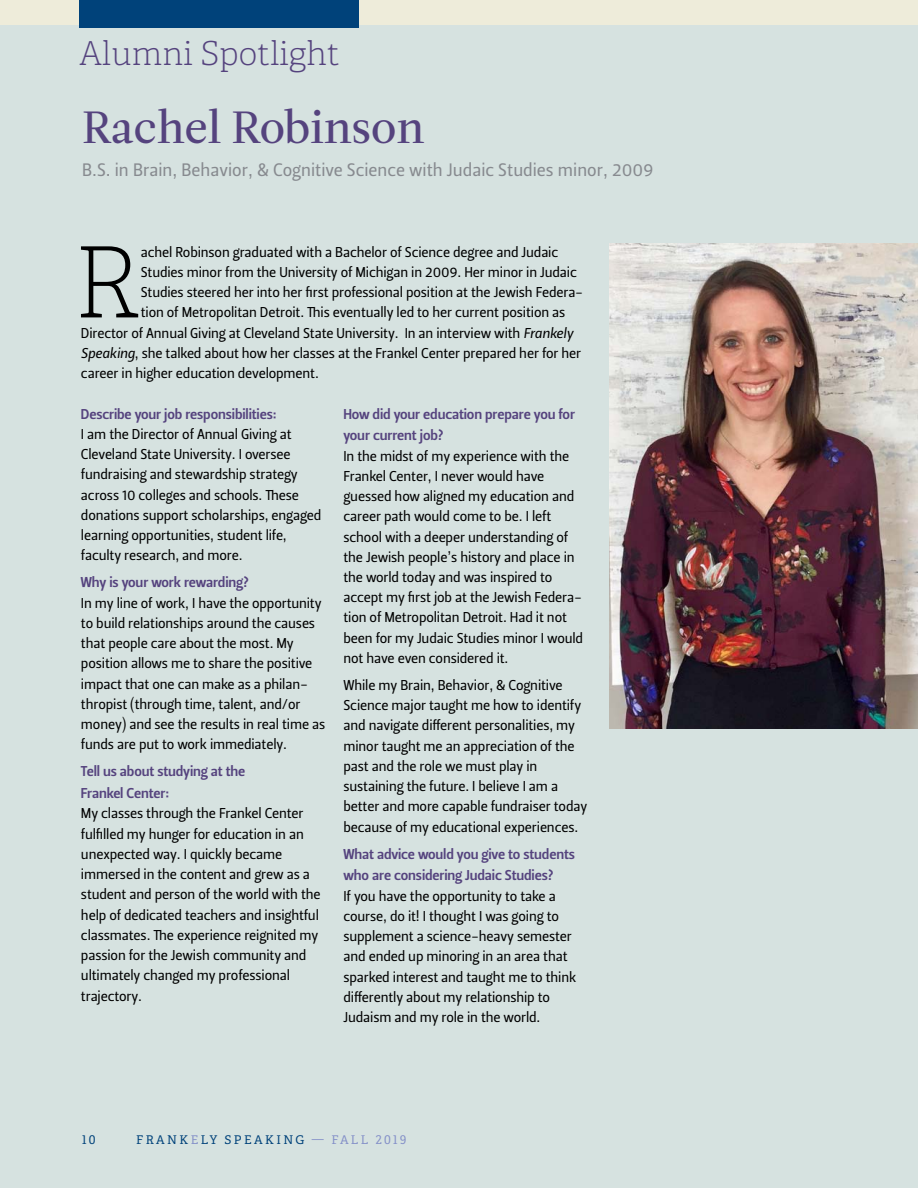
<style>
.page{position:relative;width:918px;height:1188px;background:#fff}
.page>*{position:absolute;margin:0;border:0;box-sizing:border-box;transform-origin:0 0}
.t1{font:100 98.1px "Adelle";color:#000}
.t2{font:45px "Leitura Roman 2";color:#55437e}
.t3{font:100 33px "Adelle";color:#55437e}
.t4{font:18px "Leitura Sans Grot 2";color:#878a8f}
.t5{font:14.25px/20.2px "Leitura Sans Grot 2";letter-spacing:-.01em;color:#000}
.t6{font:14.25px/21.6px "Leitura Sans Grot 3";letter-spacing:-.01em;color:#55437e}
.t7{font:12px "Adelle";letter-spacing:.2em;color:#00427a}
.s1{font-family:"Leitura Sans Italic 2"}
.s2{color:#8490c8}
</style>
<div class="page">
<div style="left:0;top:0;width:918px;height:27px;background:#eeecda"></div>
<div style="left:0;top:26px;width:918px;height:1162px;background:#d6e2e0"></div>
<img style="left:610px;top:243px;width:308px;height:486px">
<div style="left:79px;top:0;width:280px;height:27px;background:#00427a"></div>
<h3 class="t3" style="left:79px;top:33px;width:262px">Alumni Spotlight</h3>
<h2 class="t2" style="left:82px;top:101px;width:344px">Rachel Robinson</h2>
<p class="t4" style="left:82px;top:159px;width:573px">B.S. in Brain, Behavior, &amp; Cognitive Science with Judaic Studies minor, 2009</p>
<h1 class="t1" style="left:73px;top:224px;width:70px">R</h1>
<p class="t5" style="left:141px;top:242px;width:419px">achel Robinson graduated with a Bachelor of Science degree and Judaic</p>
<p class="t5" style="left:141px;top:262px;width:438px">Studies minor from the University of Michigan in 2009. Her minor in Judaic</p>
<p class="t5" style="left:141px;top:282px;width:444px">Studies steered her into her first professional position at the Jewish Federa-</p>
<p class="t5" style="left:141px;top:303px;width:426px">tion of Metropolitan Detroit. This eventually led to her current position as</p>
<p class="t5" style="left:81px;top:323px;width:494px">Director of Annual Giving at Cleveland State University. In an interview with <span class="s1">Frankely</span></p>
<p class="t5" style="left:81px;top:343px;width:502px"><span class="s1">Speaking</span>, she talked about how her classes at the Frankel Center prepared her for her</p>
<p class="t5" style="left:81px;top:363px;width:239px">career in higher education development.</p>
<p class="t6" style="left:81px;top:403px;width:197px">Describe your job responsibilities:</p>
<p class="t5" style="left:81px;top:424px;width:242px">I am the Director of Annual Giving at Cleveland State University. I oversee fundraising and stewardship strategy across 10 colleges and schools. These donations support scholarships, engaged learning opportunities, student life, faculty research, and more.</p>
<p class="t6" style="left:81px;top:572px;width:170px">Why is your work rewarding?</p>
<p class="t5" style="left:81px;top:593px;width:246px">In my line of work, I have the opportunity to build relationships around the causes that people care about the most. My position allows me to share the positive impact that one can make as a philan&shy;thropist (through time, talent, and/or money) and see the results in real time as funds are put to work immediately.</p>
<p class="t6" style="left:81px;top:761px;width:166px">Tell us about studying at the<br>Frankel Center:</p>
<p class="t5" style="left:81px;top:803px;width:241px">My classes through the Frankel Center fulfilled my hunger for education in an unexpected way. I quickly became immersed in the content and grew as a student and person of the world with the help of dedicated teachers and insightful classmates. The experience reignited my passion for the Jewish community and ultimately changed my professional trajectory.</p>
<p class="t6" style="left:343px;top:403px;width:233px">How did your education prepare you for your current job?</p>
<p class="t5" style="left:343px;top:446px;width:241px">In the midst of my experience with the Frankel Center, I never would have guessed how aligned my education and career path would come to be. I left school with a deeper understanding of the Jewish people’s history and place in the world today and was inspired to accept my first job at the Jewish Federa&shy;tion of Metropolitan Detroit. Had it not been for my Judaic Studies minor I would not have even considered it.</p>
<p class="t5" style="left:343px;top:675px;width:245px">While my Brain, Behavior, &amp; Cognitive Science major taught me how to identify and navigate different personalities, my minor taught me an appreciation of the past and the role we must play in sustaining the future. I believe I am a better and more capable fundraiser today because of my educational experiences.</p>
<p class="t6" style="left:343px;top:843px;width:233px">What advice would you give to students who are considering Judaic Studies?</p>
<p class="t5" style="left:343px;top:886px;width:234px">If you have the opportunity to take a course, do it! I thought I was going to supplement a science-heavy semester and ended up minoring in an area that sparked interest and taught me to think differently about my relationship to Judaism and my role in the world.</p>
<p class="t7" style="left:82px;top:1132px;width:15px">10</p>
<p class="t7" style="left:136px;top:1132px;width:272px">FRANK<span class="s2">E</span>LY SPEAKING <span class="s2">— FALL 2019</span></p>
</div>
